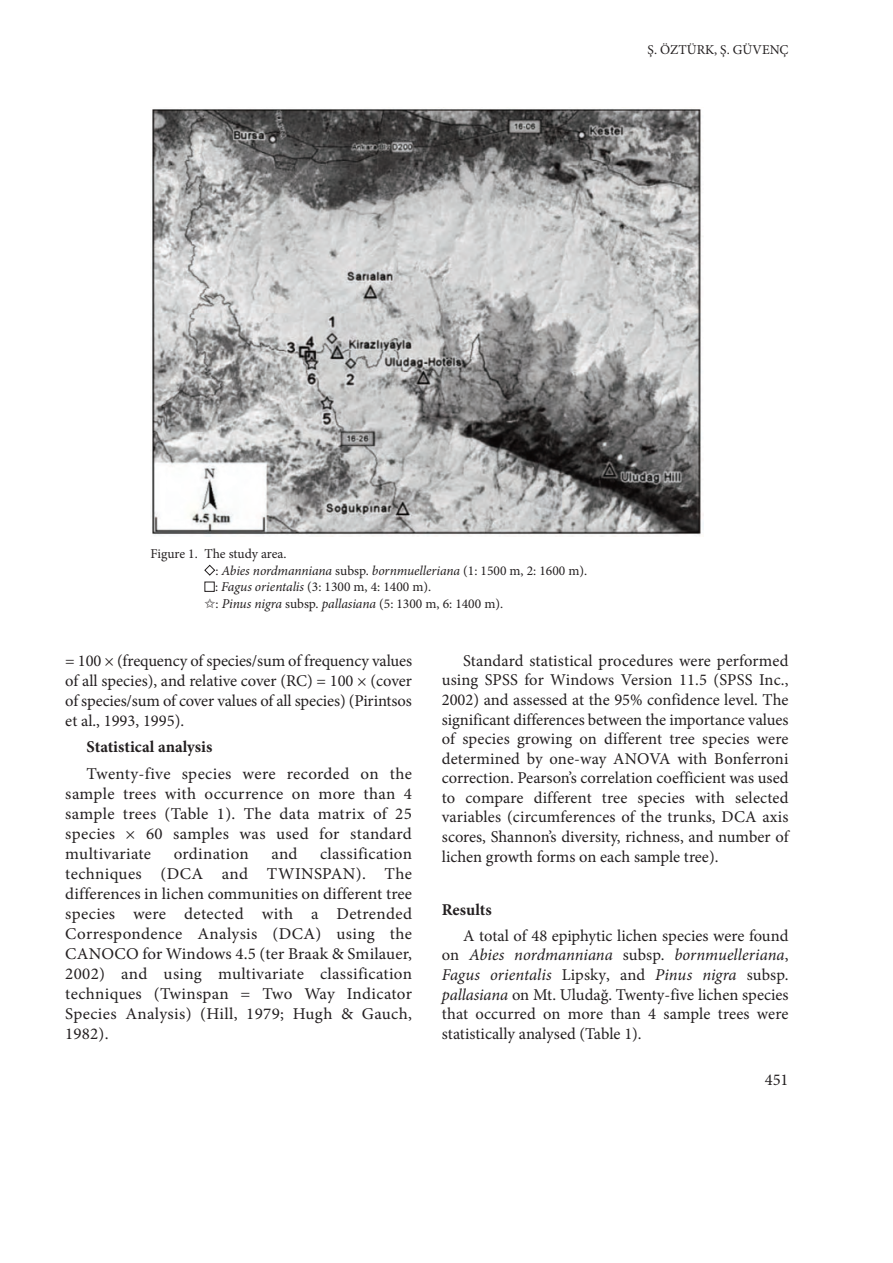
<style>
.page{position:relative;width:893px;height:1263px;background:#fff}
.page>*{position:absolute;margin:0;border:0;box-sizing:border-box;transform-origin:0 0}
.t1{font:16.5px/20px "Minion Pro";color:#231f20;text-align:justify}
.t2{font:700 16.5px "Minion Pro";color:#231f20}
.t3{font:16.5px "Minion Pro";letter-spacing:.02em;color:#231f20}
.t4{font:13.5px/16.5px "Minion Pro";color:#231f20}
.t5{font:italic 13.5px "Minion Pro";letter-spacing:-.005em;color:#231f20}
.s1{color:#fff}
.s2{font-style:normal}
.s3{font-style:italic}
</style>
<div class="page">
<img style="left:152px;top:109px;width:551px;height:428px">
<p class="t4" style="left:647px;top:43px;width:142px">Ş. ÖZTÜRK, Ş. GÜVENÇ</p>
<p class="t4" style="left:150px;top:547px;width:138px">Figure 1. The study area.</p>
<p class="t5" style="left:204px;top:565px;width:384px"><span class="s1">◆</span><span class="s2">:</span> Abies nordmanniana <span class="s2">subsp.</span> bornmuelleriana <span class="s2">(1: 1500 m, 2: 1600 m).</span></p>
<p class="t4" style="left:204px;top:580px;width:300px"><span class="s1">■</span>: <span class="s3">Fagus orientalis</span> (3: 1300 m, 4: 1400 m).<br>✩: <span class="s3">Pinus nigra</span> subsp. <span class="s3">pallasiana</span> (5: 1300 m, 6: 1400 m).</p>
<p class="t1" style="left:65px;top:652px;width:348px">= 100 × (frequency of species/sum of frequency values of all species), and relative cover (RC) = 100 × (cover of species/sum of cover values of all species) (Pirintsos et al., 1993, 1995).</p>
<p class="t2" style="left:87px;top:741px;width:127px">Statistical analysis</p>
<p class="t1" style="left:65px;top:765px;width:348px;text-indent:21px">Twenty-five species were recorded on the sample trees with occurrence on more than 4 sample trees (Table 1). The data matrix of 25 species × 60 samples was used for standard multivariate</p>
<p class="t1" style="left:65px;top:845px;width:348px;text-indent:255px">classification techniques (DCA and TWINSPAN). The differences in lichen communities on different tree species were detected with a Detrended Correspondence Analysis (DCA) using the CANOCO for Windows 4.5 (ter Braak &amp; Smilauer, 2002) and using multivariate classification techniques (Twinspan = Two Way Indicator Species Analysis) (Hill, 1979; Hugh &amp; Gauch, 1982).</p>
<p class="t3" style="left:174px;top:847px;width:77px">ordination</p>
<p class="t1" style="left:271px;top:845px;width:28px">and</p>
<p class="t1" style="left:442px;top:652px;width:348px;line-height:19.5px;text-indent:21px">Standard statistical procedures were performed using SPSS for Windows Version 11.5 (SPSS Inc., 2002) and assessed at the 95% confidence level. The significant differences between the importance values of species growing on different tree species were determined by one-way ANOVA with Bonferroni correction. Pearson’s correlation coefficient was used to compare different tree species with selected variables (circumferences of the trunks, DCA axis scores, Shannon’s diversity, richness, and number of lichen growth forms on each sample tree).</p>
<p class="t2" style="left:442px;top:903px;width:51px">Results</p>
<p class="t1" style="left:442px;top:927px;width:348px;line-height:19.5px;text-indent:21px">A total of 48 epiphytic lichen species were found on <span class="s3">Abies nordmanniana</span> subsp. <span class="s3">bornmuelleriana</span>, <span class="s3">Fagus orientalis</span> Lipsky, and <span class="s3">Pinus nigra</span> subsp. <span class="s3">pallasiana</span> on Mt. Uludağ. Twenty-five lichen species that occurred on more than 4 sample trees were statistically analysed (Table 1).</p>
<p class="t1" style="left:764px;top:1071px;width:25px">451</p>
</div>
